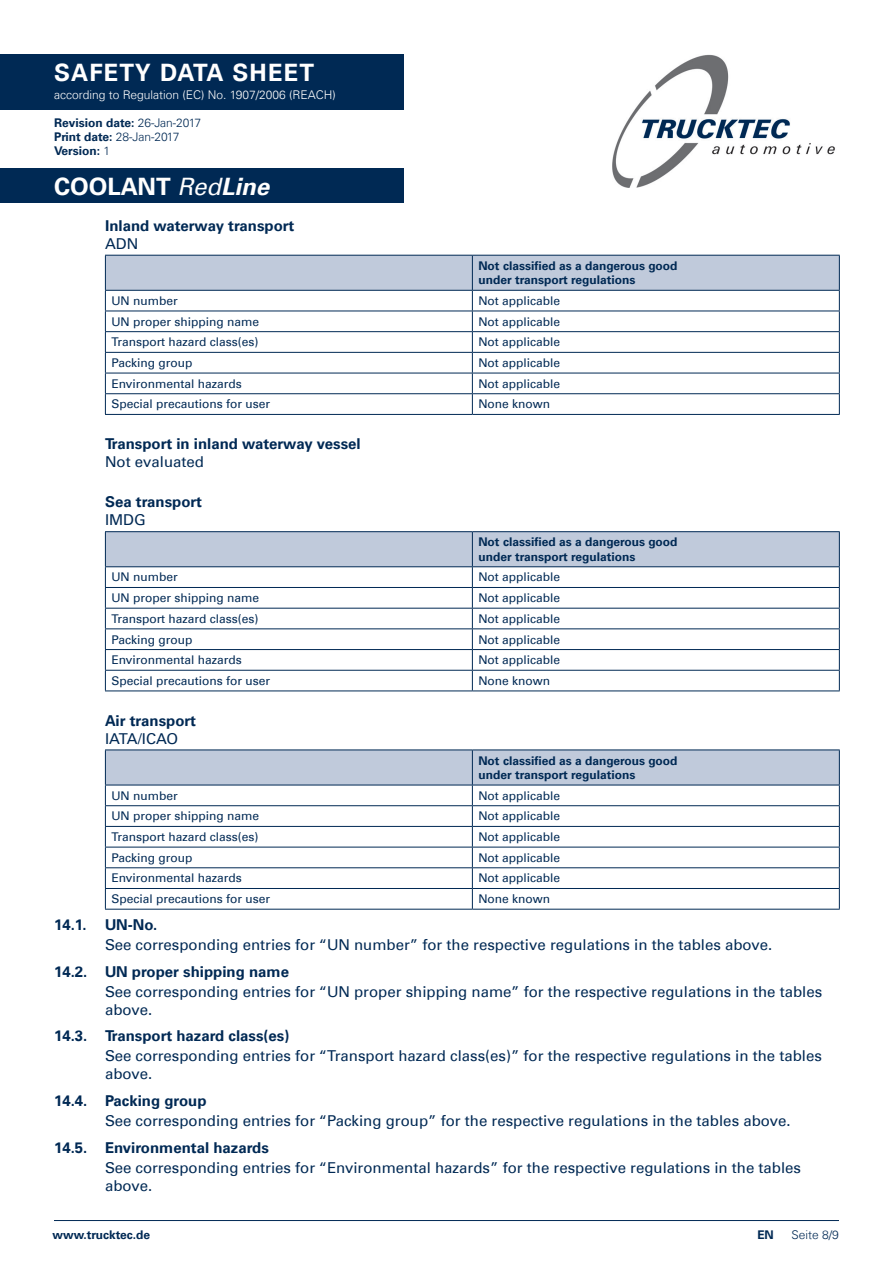
<style>
.page{position:relative;width:893px;height:1263px;background:#fff}
.page>*{position:absolute;margin:0;border:0;box-sizing:border-box;transform-origin:0 0}
.t1{font:700 24px "Univers Com 65";letter-spacing:.05em;color:#fff}
.t2{font:700 24px "Univers Com 65";color:#fff}
.Fliesstext{font:15px/18px "Univers Com 55 Roman";color:#002954}
.Aufzählung{font:700 15px "Univers Com 65";color:#002954}
.Fliesstext_Überschri{font:700 15px "Univers Com 65";color:#002954}
.Tabellentext{font:12px "Univers Com 55 Roman";color:#002954}
.Tabellentext-2{font:700 12px/14.4px "Univers Com 65";color:#002954}
.t3{font:300 12px "Univers Com 45";color:#fff}
.t4{font:300 12px "Univers Com 45";color:#002954}
.s1{font-family:"Univers Com 45";font-weight:300}
.s2{font-family:"Univers Com 65";font-weight:700}
.s3{font-family:"Univers Com 55";font-weight:400;font-style:italic}
.s4{font-style:italic}
</style>
<div class="page">
<div style="left:0;top:54px;width:404px;height:55px;background:#002954"></div>
<div style="left:0;top:169px;width:404px;height:34px;background:#002954"></div>
<img style="left:612px;top:54px;width:223px;height:133px">
<hr style="left:54px;top:1220px;width:785px;height:1px;background:#002954">
<svg style="left:105px;top:255px;width:735px;height:159px"></svg>
<hr style="left:105px;top:414px;width:367px;height:1px;background:#002954">
<hr style="left:472px;top:414px;width:368px;height:1px;background:#002954">
<hr style="left:105px;top:531px;width:367px;height:1px;background:#002954">
<hr style="left:472px;top:531px;width:368px;height:1px;background:#002954">
<svg style="left:105px;top:532px;width:735px;height:158px"></svg>
<hr style="left:105px;top:690px;width:367px;height:1px;background:#002954">
<hr style="left:472px;top:690px;width:368px;height:1px;background:#002954">
<hr style="left:105px;top:749px;width:367px;height:1px;background:#002954">
<hr style="left:472px;top:749px;width:368px;height:1px;background:#002954">
<svg style="left:105px;top:750px;width:735px;height:159px"></svg>
<hr style="left:105px;top:909px;width:367px;height:1px;background:#002954">
<hr style="left:472px;top:909px;width:368px;height:1px;background:#002954">
<h1 class="t1" style="left:54px;top:58px;width:262px">SAFETY DATA SHEET</h1>
<p class="t3" style="left:54px;top:88px;width:283px">according to Regulation (EC) No. 1907/2006 (REACH)</p>
<p class="Tabellentext-2" style="left:54px;top:115px;width:149px">Revision date: <span class="s1">26-Jan-2017</span></p>
<p class="t4" style="left:54px;top:129px;width:127px"><span class="s2">Print date:</span> 28-Jan-2017</p>
<p class="Tabellentext-2" style="left:54px;top:144px;width:58px">Version: <span class="s1">1</span></p>
<h1 class="t2" style="left:54px;top:172px;width:217px">COOLANT <span class="s3">Red</span><span class="s4">Line</span></h1>
<p class="Fliesstext_Überschri" style="left:105px;top:217px;width:191px">Inland waterway transport</p>
<p class="Fliesstext" style="left:105px;top:234px;width:35px">ADN</p>
<p class="Tabellentext-2" style="left:478px;top:258px;width:201px">Not classified as a dangerous good under transport regulations</p>
<p class="Tabellentext" style="left:111px;top:293px;width:68px">UN number</p>
<p class="Tabellentext" style="left:478px;top:293px;width:83px">Not applicable</p>
<p class="Tabellentext" style="left:111px;top:314px;width:149px">UN proper shipping name</p>
<p class="Tabellentext" style="left:478px;top:314px;width:83px">Not applicable</p>
<p class="Tabellentext" style="left:111px;top:335px;width:149px">Transport hazard class(es)</p>
<p class="Tabellentext" style="left:478px;top:335px;width:83px">Not applicable</p>
<p class="Tabellentext" style="left:111px;top:356px;width:82px">Packing group</p>
<p class="Tabellentext" style="left:478px;top:356px;width:83px">Not applicable</p>
<p class="Tabellentext" style="left:111px;top:376px;width:132px">Environmental hazards</p>
<p class="Tabellentext" style="left:478px;top:376px;width:83px">Not applicable</p>
<p class="Tabellentext" style="left:111px;top:397px;width:160px">Special precautions for user</p>
<p class="Tabellentext" style="left:478px;top:397px;width:73px">None known</p>
<p class="Fliesstext_Überschri" style="left:105px;top:435px;width:257px">Transport in inland waterway vessel</p>
<p class="Fliesstext" style="left:105px;top:453px;width:101px">Not evaluated</p>
<p class="Fliesstext_Überschri" style="left:105px;top:493px;width:98px">Sea transport</p>
<p class="Fliesstext" style="left:105px;top:511px;width:42px">IMDG</p>
<p class="Tabellentext-2" style="left:478px;top:535px;width:201px">Not classified as a dangerous good under transport regulations</p>
<p class="Tabellentext" style="left:111px;top:570px;width:68px">UN number</p>
<p class="Tabellentext" style="left:478px;top:570px;width:83px">Not applicable</p>
<p class="Tabellentext" style="left:111px;top:591px;width:149px">UN proper shipping name</p>
<p class="Tabellentext" style="left:478px;top:591px;width:83px">Not applicable</p>
<p class="Tabellentext" style="left:111px;top:611px;width:149px">Transport hazard class(es)</p>
<p class="Tabellentext" style="left:478px;top:611px;width:83px">Not applicable</p>
<p class="Tabellentext" style="left:111px;top:632px;width:82px">Packing group</p>
<p class="Tabellentext" style="left:478px;top:632px;width:83px">Not applicable</p>
<p class="Tabellentext" style="left:111px;top:653px;width:132px">Environmental hazards</p>
<p class="Tabellentext" style="left:478px;top:653px;width:83px">Not applicable</p>
<p class="Tabellentext" style="left:111px;top:673px;width:160px">Special precautions for user</p>
<p class="Tabellentext" style="left:478px;top:673px;width:73px">None known</p>
<p class="Fliesstext_Überschri" style="left:105px;top:711px;width:92px">Air transport</p>
<p class="Fliesstext" style="left:105px;top:729px;width:75px">IATA/ICAO</p>
<p class="Tabellentext-2" style="left:478px;top:753px;width:201px">Not classified as a dangerous good under transport regulations</p>
<p class="Tabellentext" style="left:111px;top:788px;width:68px">UN number</p>
<p class="Tabellentext" style="left:478px;top:788px;width:83px">Not applicable</p>
<p class="Tabellentext" style="left:111px;top:809px;width:149px">UN proper shipping name</p>
<p class="Tabellentext" style="left:478px;top:809px;width:83px">Not applicable</p>
<p class="Tabellentext" style="left:111px;top:830px;width:149px">Transport hazard class(es)</p>
<p class="Tabellentext" style="left:478px;top:830px;width:83px">Not applicable</p>
<p class="Tabellentext" style="left:111px;top:850px;width:82px">Packing group</p>
<p class="Tabellentext" style="left:478px;top:850px;width:83px">Not applicable</p>
<p class="Tabellentext" style="left:111px;top:871px;width:132px">Environmental hazards</p>
<p class="Tabellentext" style="left:478px;top:871px;width:83px">Not applicable</p>
<p class="Tabellentext" style="left:111px;top:892px;width:160px">Special precautions for user</p>
<p class="Tabellentext" style="left:478px;top:892px;width:73px">None known</p>
<p class="Aufzählung" style="left:54px;top:916px;width:105px">14.1. UN-No.</p>
<p class="Fliesstext" style="left:105px;top:936px;width:669px">See corresponding entries for “UN number” for the respective regulations in the tables above.</p>
<p class="Aufzählung" style="left:54px;top:962px;width:237px">14.2. UN proper shipping name</p>
<p class="Fliesstext" style="left:105px;top:982px;width:719px">See corresponding entries for “UN proper shipping name” for the respective regulations in the tables above.</p>
<p class="Aufzählung" style="left:54px;top:1027px;width:237px">14.3. Transport hazard class(es)</p>
<p class="Fliesstext" style="left:105px;top:1047px;width:718px">See corresponding entries for “Transport hazard class(es)” for the respective regulations in the tables above.</p>
<p class="Aufzählung" style="left:54px;top:1092px;width:154px">14.4. Packing group</p>
<p class="Fliesstext" style="left:105px;top:1112px;width:687px">See corresponding entries for “Packing group” for the respective regulations in the tables above.</p>
<p class="Aufzählung" style="left:54px;top:1138px;width:216px">14.5. Environmental hazards</p>
<p class="Fliesstext" style="left:105px;top:1158px;width:697px">See corresponding entries for “Environmental hazards” for the respective regulations in the tables above.</p>
<p class="Tabellentext-2" style="left:52px;top:1227px;width:99px">www.trucktec.de</p>
<p class="Tabellentext-2" style="left:757px;top:1227px;width:18px">EN</p>
<p class="t4" style="left:792px;top:1227px;width:49px">Seite 8/9</p>
</div>
